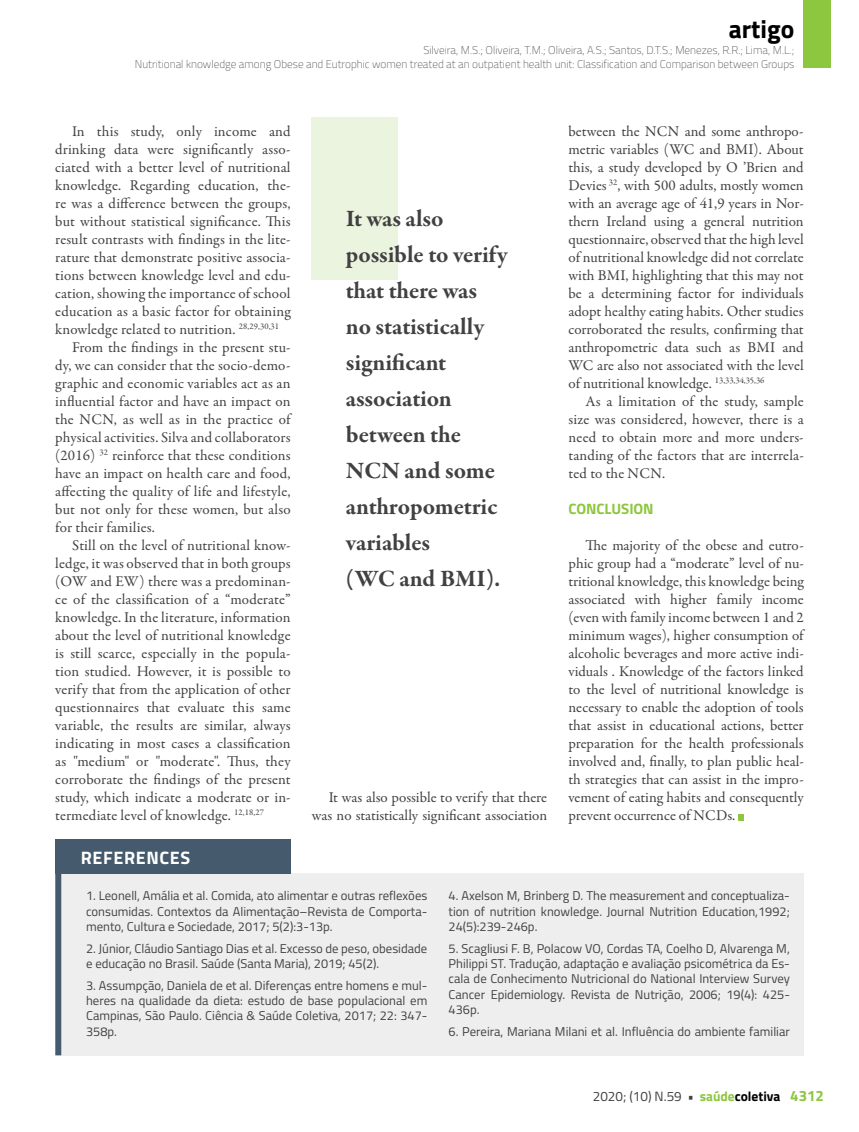
<style>
.page{position:relative;width:859px;height:1132px;background:#fff}
.page>*{position:absolute;margin:0;border:0;box-sizing:border-box;transform-origin:0 0}
.t1{font:700 25.5px "Titillium";color:#000}
.t2{font:700 24px/36px "Garamond Premr Pro";color:#414042}
.t3{font:700 18px "Titillium";letter-spacing:.035em;color:#fff}
.t4{font:15px/18px "Garamond Premr Pro";letter-spacing:.005em;color:#414042;text-align:justify}
.t5{font:700 15px "Titillium";letter-spacing:-.005em;color:#8dc63f}
.t6{font:13.5px "Titillium";color:#414042}
.t7{font:12.75px/15.3px "Titillium";color:#414042;text-align:justify}
.t8{font:100 11.25px/13.5px "Titillium";color:#414042;text-align:right}
.s1{font-weight:700}
.s2{font-weight:700;color:#8dc63f}
.s3{font-weight:700;color:#000}
.s4{font-weight:700;font-size:15px;color:#8dc63f}
</style>
<div class="page">
<div style="left:804px;top:0;width:27px;height:68px;background:#8dc63f"></div>
<svg style="left:738px;top:814px;width:6px;height:6px"></svg>
<div style="left:61px;top:872px;width:743px;height:182px;background:#eeeeef"></div>
<div style="left:55px;top:838px;width:236px;height:35px;background:#455a6c"></div>
<div style="left:55px;top:854px;width:6px;height:200px;background:#455a6c"></div>
<div style="left:312px;top:118px;width:86px;height:162px;background:#ebf4de"></div>
<h1 class="t1" style="left:729px;top:10px;width:67px">artigo</h1>
<p class="t8" style="left:135px;top:43px;width:661px">Silveira, M.S.; Oliveira, T.M.; Oliveira, A.S.; Santos, D.T.S.; Menezes, R.R.; Lima, M.L.;<br>Nutritional knowledge among Obese and Eutrophic women treated at an outpatient health unit: Classification and Comparison between Groups</p>
<p class="t4" style="left:72px;top:122px;width:220px">In this study, only income and</p>
<p class="t4" style="left:55px;top:140px;width:237px">drinking data were significantly asso-</p>
<p class="t4" style="left:55px;top:158px;width:237px">ciated with a better level of nutritional</p>
<p class="t4" style="left:55px;top:176px;width:237px">knowledge. Regarding education, the-</p>
<p class="t4" style="left:55px;top:194px;width:237px">re was a difference between the groups,</p>
<p class="t4" style="left:55px;top:212px;width:237px">but without statistical significance. This</p>
<p class="t4" style="left:55px;top:230px;width:237px">result contrasts with findings in the lite-</p>
<p class="t4" style="left:55px;top:248px;width:237px">rature that demonstrate positive associa-</p>
<p class="t4" style="left:55px;top:266px;width:237px">tions between knowledge level and edu-</p>
<p class="t4" style="left:55px;top:284px;width:237px">cation, showing the importance of school</p>
<p class="t4" style="left:55px;top:302px;width:237px">education as a basic factor for obtaining</p>
<p class="t4" style="left:55px;top:320px;width:225px">knowledge related to nutrition. <sup>28,29,30,31</sup></p>
<p class="t4" style="left:72px;top:338px;width:220px">From the findings in the present stu-</p>
<p class="t4" style="left:55px;top:356px;width:237px">dy, we can consider that the socio-demo-</p>
<p class="t4" style="left:55px;top:374px;width:237px">graphic and economic variables act as an</p>
<p class="t4" style="left:55px;top:392px;width:237px">influential factor and have an impact on</p>
<p class="t4" style="left:55px;top:410px;width:237px">the NCN, as well as in the practice of</p>
<p class="t4" style="left:55px;top:428px;width:237px">physical activities. Silva and collaborators</p>
<p class="t4" style="left:55px;top:446px;width:237px">(2016) <sup>32</sup> reinforce that these conditions</p>
<p class="t4" style="left:55px;top:464px;width:237px">have an impact on health care and food,</p>
<p class="t4" style="left:55px;top:482px;width:237px">affecting the quality of life and lifestyle,</p>
<p class="t4" style="left:55px;top:500px;width:237px">but not only for these women, but also</p>
<p class="t4" style="left:55px;top:518px;width:101px">for their families.</p>
<p class="t4" style="left:72px;top:536px;width:220px">Still on the level of nutritional know-</p>
<p class="t4" style="left:55px;top:554px;width:237px">ledge, it was observed that in both groups</p>
<p class="t4" style="left:55px;top:572px;width:237px">(OW and EW) there was a predominan-</p>
<p class="t4" style="left:55px;top:590px;width:237px">ce of the classification of a “moderate”</p>
<p class="t4" style="left:55px;top:608px;width:237px">knowledge. In the literature, information</p>
<p class="t4" style="left:55px;top:626px;width:237px">about the level of nutritional knowledge</p>
<p class="t4" style="left:55px;top:644px;width:237px">is still scarce, especially in the popula-</p>
<p class="t4" style="left:55px;top:662px;width:237px">tion studied. However, it is possible to</p>
<p class="t4" style="left:55px;top:680px;width:237px">verify that from the application of other</p>
<p class="t4" style="left:55px;top:698px;width:237px">questionnaires that evaluate this same</p>
<p class="t4" style="left:55px;top:716px;width:237px">variable, the results are similar, always</p>
<p class="t4" style="left:55px;top:734px;width:237px">indicating in most cases a classification</p>
<p class="t4" style="left:55px;top:752px;width:237px">as "medium" or "moderate". Thus, they</p>
<p class="t4" style="left:55px;top:770px;width:237px">corroborate the findings of the present</p>
<p class="t4" style="left:55px;top:788px;width:237px">study, which indicate a moderate or in-</p>
<p class="t4" style="left:55px;top:806px;width:210px">termediate level of knowledge. <sup>12,18,27</sup></p>
<h2 class="t2" style="left:346px;top:201px;width:163px">It was also possible to verify that there was no statistically significant association between the<br>NCN and some anthropometric variables<br>(WC and BMI).</h2>
<p class="t4" style="left:312px;top:788px;width:237px;text-align:right">It was also possible to verify that there was no statistically significant association</p>
<p class="t4" style="left:568px;top:122px;width:237px">between the NCN and some anthropo&shy;metric variables (WC and BMI). About this, a study developed by O ’Brien and Devies <sup>32</sup>, with 500 adults, mostly women with an average age of 41,9 years in Nor&shy;thern Ireland using a general nutrition questionnaire, observed that the high level of nutritional knowledge did not correlate with BMI, highlighting that this may not be a determining factor for individuals adopt healthy eating habits. Other studies corroborated the results, confirming that anthropometric data such as BMI and WC are also not associated with the level of nutritional knowledge. <sup>13,33,34,35,36</sup></p>
<p class="t4" style="left:568px;top:392px;width:237px;text-indent:17px">As a limitation of the study, sample size was considered, however, there is a need to obtain more and more unders&shy;tanding of the factors that are interrela&shy;ted to the NCN.</p>
<p class="t5" style="left:568px;top:497px;width:87px">CONCLUSION</p>
<p class="t4" style="left:568px;top:536px;width:237px;text-indent:17px">The majority of the obese and eutro&shy;phic group had a “moderate” level of nu&shy;tritional knowledge, this knowledge being associated with higher family income (even with family income between 1 and 2 minimum wages), higher consumption of alcoholic beverages and more active indi&shy;viduals . Knowledge of the factors linked to the level of nutritional knowledge is necessary to enable the adoption of tools that assist in educational actions, better preparation for the health professionals involved and, finally, to plan public heal&shy;th strategies that can assist in the impro&shy;vement of eating habits and consequently prevent occurrence of NCDs.</p>
<p class="t3" style="left:81px;top:844px;width:111px">REFERENCES</p>
<p class="t7" style="left:86px;top:887px;width:343px">1. Leonell, Amália et al. Comida, ato alimentar e outras reflexões consumidas. Contextos da Alimentação–Revista de Comporta&shy;mento, Cultura e Sociedade, 2017; 5(2):3-13p.</p>
<p class="t7" style="left:86px;top:939px;width:343px">2. Júnior, Cláudio Santiago Dias et al. Excesso de peso, obesidade e educação no Brasil. Saúde (Santa Maria), 2019; 45(2).</p>
<p class="t7" style="left:86px;top:976px;width:343px">3. Assumpção, Daniela de et al. Diferenças entre homens e mul&shy;heres na qualidade da dieta: estudo de base populacional em Campinas, São Paulo. Ciência &amp; Saúde Coletiva, 2017; 22: 347- 358p.</p>
<p class="t7" style="left:449px;top:887px;width:343px">4. Axelson M, Brinberg D. The measurement and conceptualiza&shy;tion of nutrition knowledge. Journal Nutrition Education,1992; 24(5):239-246p.</p>
<p class="t7" style="left:449px;top:939px;width:343px">5. Scagliusi F. B, Polacow VO, Cordas TA, Coelho D, Alvarenga M, Philippi ST. Tradução, adaptação e avaliação psicométrica da Es&shy;cala de Conhecimento Nutricional do National Interview Survey Cancer Epidemiology. Revista de Nutrição, 2006; 19(4): 425- 436p.</p>
<p class="t7" style="left:449px;top:1022px;width:343px">6. Pereira, Mariana Milani et al. Influência do ambiente familiar</p>
<p class="t6" style="left:593px;top:1086px;width:233px">2020; (10) N.59 <span class="s1">•</span> <span class="s2">saúde</span><span class="s3">coletiva</span> <span class="s4">4312</span></p>
</div>
